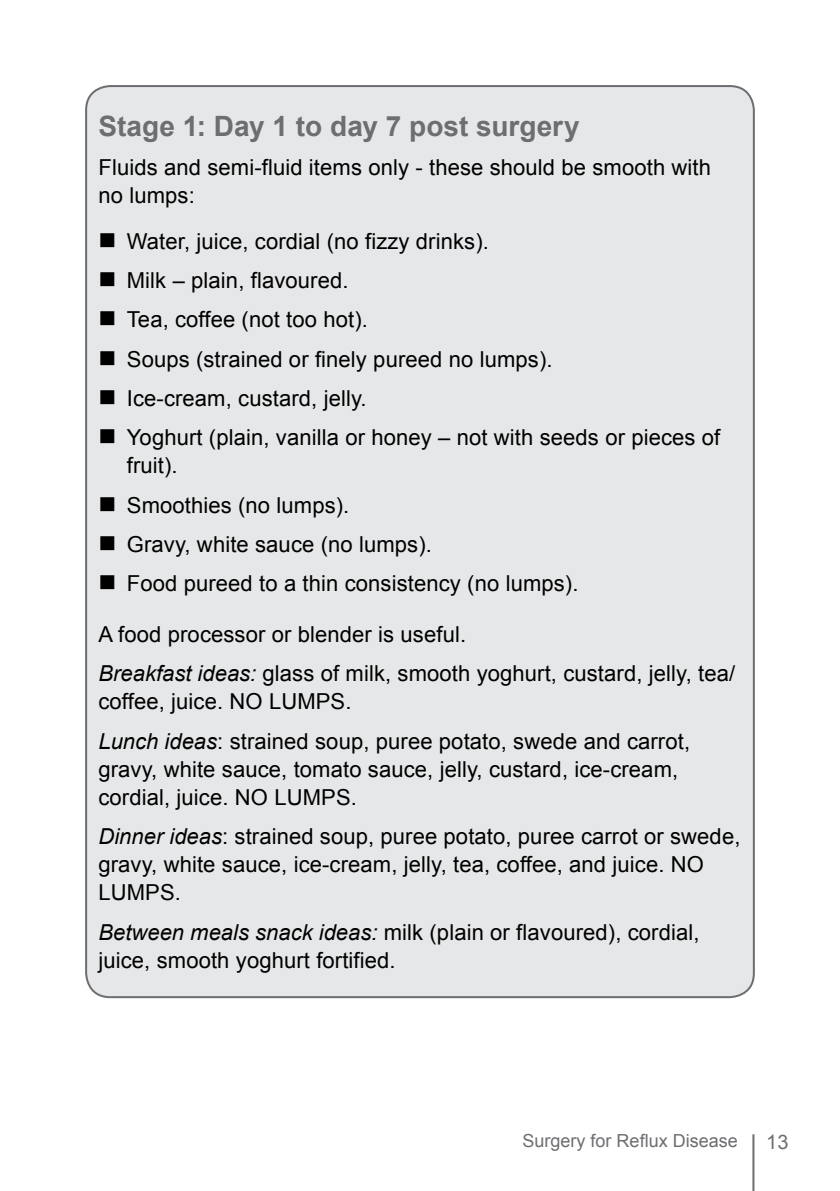
<style>
.page{position:relative;width:840px;height:1191px;background:#fff}
.page>*{position:absolute;margin:0;border:0;box-sizing:border-box;transform-origin:0 0}
.t1{font:700 28px "Arial";color:#6d6e71}
.t2{font:22px/28px "Arial";letter-spacing:.005em;color:#000}
.t3{font:20px "Arial";color:#6d6e71}
.t4{font:18px "Arial";color:#6d6e71}
.s1{font-style:italic}
</style>
<div class="page">
<hr style="left:752px;top:1134px;width:2px;height:57px;background:#6d6e71">
<div style="left:86px;top:86px;width:667px;height:911px;background:#e6e7e8;border-radius:24px"></div>
<p class="t1" style="left:98px;top:108px;width:482px">Stage 1: Day 1 to day 7 post surgery</p>
<p class="t2" style="left:98px;top:154px;width:613px">Fluids and semi-fluid items only - these should be smooth with no lumps:</p>
<p class="t2" style="left:98px;top:227px;width:392px">■ Water, juice, cordial (no fizzy drinks).</p>
<p class="t2" style="left:98px;top:266px;width:251px">■ Milk – plain, flavoured.</p>
<p class="t2" style="left:98px;top:306px;width:271px">■ Tea, coffee (not too hot).</p>
<p class="t2" style="left:98px;top:345px;width:455px">■ Soups (strained or finely pureed no lumps).</p>
<p class="t2" style="left:98px;top:384px;width:269px">■ Ice-cream, custard, jelly.</p>
<p class="t2" style="left:127px;top:424px;width:594px;text-indent:-28px">■ Yoghurt (plain, vanilla or honey – not with seeds or pieces of fruit).</p>
<p class="t2" style="left:98px;top:491px;width:252px">■ Smoothies (no lumps).</p>
<p class="t2" style="left:98px;top:530px;width:335px">■ Gravy, white sauce (no lumps).</p>
<p class="t2" style="left:98px;top:570px;width:481px">■ Food pureed to a thin consistency (no lumps).</p>
<p class="t2" style="left:98px;top:615px;width:638px;line-height:39.4px">A food processor or blender is useful.<br><span class="s1">Breakfast ideas:</span> glass of milk, smooth yoghurt, custard, jelly, tea/</p>
<p class="t2" style="left:98px;top:682px;width:592px;line-height:39.4px">coffee, juice. NO LUMPS.<br><span class="s1">Lunch ideas</span>: strained soup, puree potato, swede and carrot,</p>
<p class="t2" style="left:98px;top:755px;width:581px">gravy, white sauce, tomato sauce, jelly, custard, ice-cream, cordial, juice. NO LUMPS.</p>
<p class="t2" style="left:98px;top:822px;width:643px"><span class="s1">Dinner ideas</span>: strained soup, puree potato, puree carrot or swede, gravy, white sauce, ice-cream, jelly, tea, coffee, and juice. NO<br>LUMPS.</p>
<p class="t2" style="left:98px;top:918px;width:602px"><span class="s1">Between meals snack ideas:</span> milk (plain or flavoured), cordial, juice, smooth yoghurt fortified.</p>
<p class="t4" style="left:522px;top:1129px;width:217px">Surgery for Reflux Disease</p>
<p class="t3" style="left:765px;top:1128px;width:24px">13</p>
</div>
